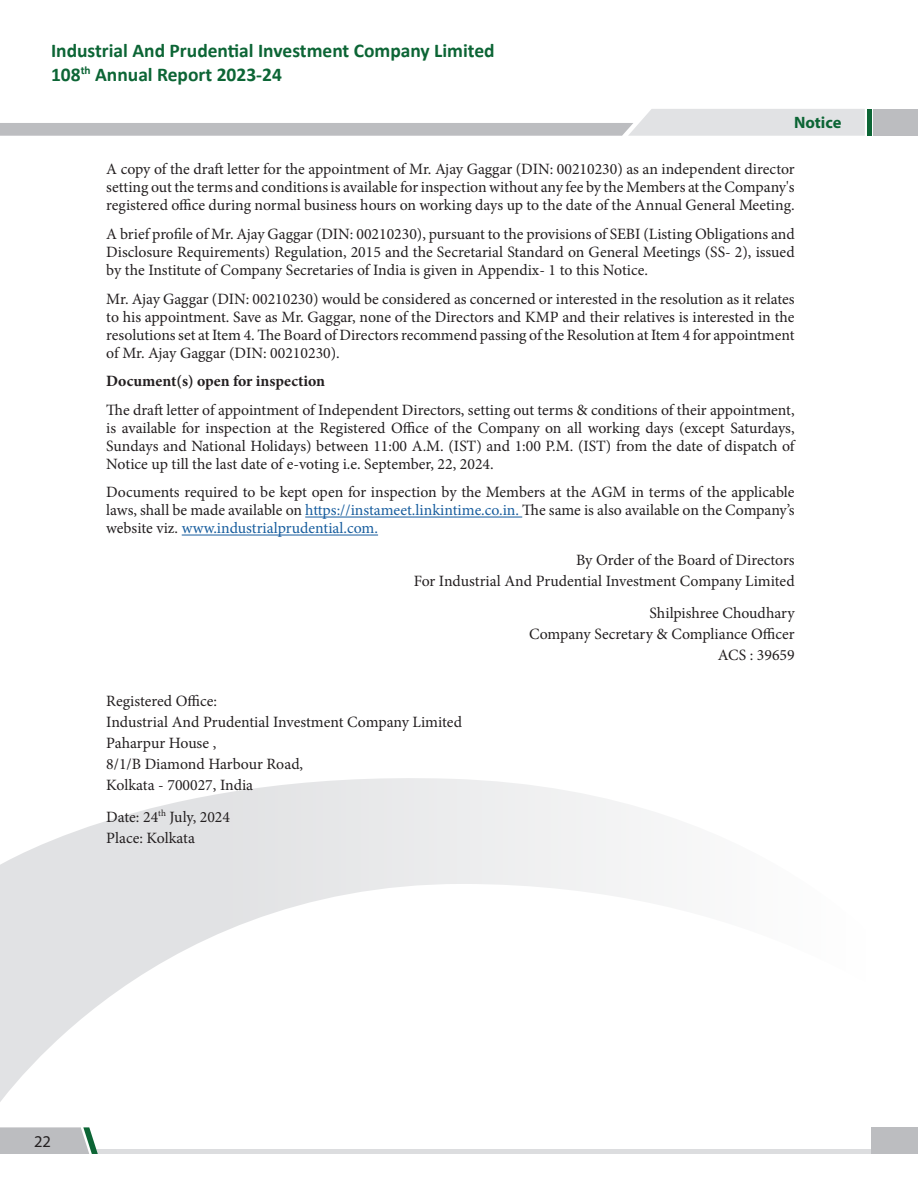
<style>
.page{position:relative;width:918px;height:1188px;background:#fff}
.page>*{position:absolute;margin:0;border:0;box-sizing:border-box;transform-origin:0 0}
.t1{font:700 19.5px/23.4px "Calibri";color:#0c6535}
.t2{font:700 16.5px "Myriad Pro";color:#0c6535}
.t3{font:16.5px "Myriad Pro";color:#231f20}
.t4{font:15.75px/18px "Minion Pro";color:#231f20;text-align:justify}
.t5{font:700 15.75px "Minion Pro";color:#231f20}
.s1{color:#175d9e}
</style>
<div class="page">
<svg style="left:0;top:778px;width:651px;height:324px"></svg>
<hr style="left:867px;top:109px;width:4px;height:27px;background:#0c6535">
<svg style="left:0;top:109px;width:865px;height:27px"></svg>
<div style="left:96px;top:1149px;width:822px;height:5px;background:#dcdddf"></div>
<svg style="left:0;top:1127px;width:98px;height:27px;background:#b7bdbc"></svg>
<div style="left:871px;top:1127px;width:47px;height:27px;background:#bcbdc0"></div>
<div style="left:873px;top:109px;width:45px;height:27px;background:#bcbdc0"></div>
<hr style="left:305px;top:517px;width:217px;height:1px;background:#175d9e">
<hr style="left:182px;top:535px;width:196px;height:1px;background:#175d9e">
<p class="t1" style="left:51px;top:39px;width:445px">Industrial And Prudential Investment Company Limited<br>108<sup>th</sup> Annual Report 2023-24</p>
<p class="t2" style="left:794px;top:114px;width:49px">Notice</p>
<p class="t4" style="left:106px;top:160px;width:690px">A copy of the draft letter for the appointment of Mr. Ajay Gaggar (DIN: 00210230) as an independent director setting out the terms and conditions is available for inspection without any fee by the Members at the Company's registered office during normal business hours on working days up to the date of the Annual General Meeting.</p>
<p class="t4" style="left:106px;top:225px;width:690px">A brief profile of Mr. Ajay Gaggar (DIN: 00210230), pursuant to the provisions of SEBI (Listing Obligations and Disclosure Requirements) Regulation, 2015 and the Secretarial Standard on General Meetings (SS- 2), issued by the Institute of Company Secretaries of India is given in Appendix- 1 to this Notice.</p>
<p class="t4" style="left:106px;top:290px;width:690px">Mr. Ajay Gaggar (DIN: 00210230) would be considered as concerned or interested in the resolution as it relates to his appointment. Save as Mr. Gaggar, none of the Directors and KMP and their relatives is interested in the resolutions set at Item 4. The Board of Directors recommend passing of the Resolution at Item 4 for appointment of Mr. Ajay Gaggar (DIN: 00210230).</p>
<p class="t5" style="left:106px;top:370px;width:220px">Document(s) open for inspection</p>
<p class="t4" style="left:106px;top:401px;width:690px">The draft letter of appointment of Independent Directors, setting out terms &amp; conditions of their appointment, is available for inspection at the Registered Office of the Company on all working days (except Saturdays, Sundays and National Holidays) between 11:00 A.M. (IST) and 1:00 P.M. (IST) from the date of dispatch of Notice up till the last date of e-voting i.e. September, 22, 2024.</p>
<p class="t4" style="left:106px;top:483px;width:690px">Documents required to be kept open for inspection by the Members at the AGM in terms of the applicable laws, shall be made available on <span class="s1">https://instameet.linkintime.co.in.</span> The same is also available on the Company’s website viz. <span class="s1">www.industrialprudential.com.</span></p>
<p class="t4" style="left:414px;top:550px;width:383px;line-height:21px;text-align:right">By Order of the Board of Directors<br>For Industrial And Prudential Investment Company Limited</p>
<p class="t4" style="left:529px;top:602px;width:267px;line-height:21px;text-align:right">Shilpishree Choudhary<br>Company Secretary &amp; Compliance Officer<br>ACS : 39659</p>
<p class="t4" style="left:106px;top:691px;width:357px;line-height:21px;text-align:left">Registered Office:<br>Industrial And Prudential Investment Company Limited<br>Paharpur House ,<br>8/1/B Diamond Harbour Road,<br>Kolkata - 700027, India</p>
<p class="t4" style="left:106px;top:806px;width:125px;line-height:21px">Date: 24<sup>th</sup> July, 2024<br>Place: Kolkata</p>
<p class="t3" style="left:34px;top:1131px;width:18px">22</p>
</div>
